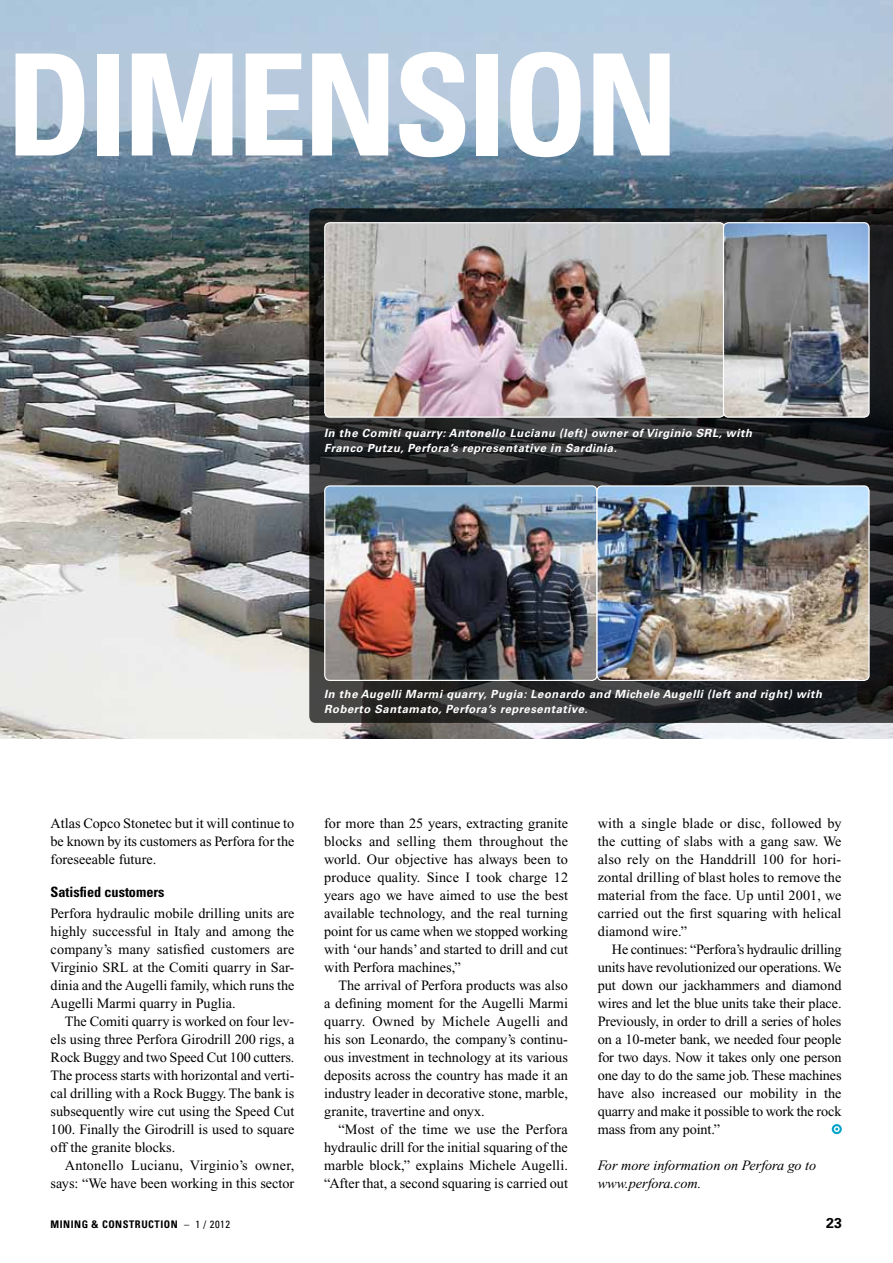
<style>
.page{position:relative;width:893px;height:1263px;background:#fff}
.page>*{position:absolute;margin:0;border:0;box-sizing:border-box;transform-origin:0 0}
.t1{font:700 condensed 141.15px "Univers";letter-spacing:-.03em;color:#fff}
.t2{font:14.25px/18px "Times New Roman";color:#000;text-align:justify}
.t3{font:italic 14.25px/18px "Times New Roman";color:#000}
.t4{font:700 condensed 14.25px "Univers";color:#000}
.t5{font:700 14.25px "Univers";color:#000}
.t6{font:italic 700 11.25px/15px "Univers";letter-spacing:.05em;color:#fff}
.t7{font:700 condensed 10.5px "Univers";letter-spacing:.05em;color:#000}
.s1{font-weight:400}
</style>
<div class="page">
<img style="left:0;top:0;width:893px;height:738px">
<svg style="left:309px;top:208px;width:584px;height:515px;background:#28292b"></svg>
<img style="left:326px;top:224px;width:542px;height:192px">
<div style="left:324px;top:222px;width:401px;height:196px;border:1px solid #fff;border-radius:5px"></div>
<img style="left:326px;top:486px;width:542px;height:194px">
<div style="left:324px;top:485px;width:273px;height:196px;border:1px solid #fff;border-radius:5px"></div>
<div style="left:723px;top:222px;width:147px;height:196px;border:1px solid #fff;border-radius:5px"></div>
<div style="left:596px;top:485px;width:274px;height:196px;border:1px solid #fff;border-radius:5px"></div>
<div style="left:832px;top:1124px;width:10px;height:10px;border:2px solid #00a3c9;border-radius:50%"></div>
<h1 class="t1" style="left:6px;top:19px;width:577px">DIMENSION</h1>
<p class="t6" style="left:324px;top:425px;width:429px">In the Comiti quarry: Antonello Lucianu (left) owner of Virginio SRL, with<br>Franco Putzu, Perfora’s representative in Sardinia.</p>
<p class="t6" style="left:324px;top:686px;width:499px">In the Augelli Marmi quarry, Pugia: Leonardo and Michele Augelli (left and right) with<br>Roberto Santamato, Perfora’s representative.</p>
<p class="t2" style="left:51px;top:814px;width:245px">Atlas Copco Stonetec but it will continue to be known by its customers as Perfora for the foreseeable future.</p>
<p class="t4" style="left:51px;top:883px;width:115px">Satisfied customers</p>
<p class="t2" style="left:51px;top:904px;width:245px">Perfora hydraulic mobile drilling units are highly successful in Italy and among the company’s many satisfied customers are Virginio SRL at the Comiti quarry in Sar&shy;dinia and the Augelli family, which runs the Augelli Marmi quarry in Puglia.</p>
<p class="t2" style="left:51px;top:1012px;width:245px;text-indent:14px">The Comiti quarry is worked on four lev&shy;els using three Perfora Girodrill 200 rigs, a Rock Buggy and two Speed Cut 100 cutters.<br>The process starts with horizontal and verti&shy;cal drilling with a Rock Buggy. The bank is subsequently wire cut using the Speed Cut 100. Finally the Girodrill is used to square off the granite blocks.</p>
<p class="t2" style="left:51px;top:1156px;width:245px;text-align:right">Antonello Lucianu, Virginio’s owner, says: “We have been working in this sector</p>
<p class="t2" style="left:324px;top:814px;width:245px">for more than 25 years, extracting granite blocks and selling them throughout the world. Our objective has always been to produce quality. Since I took charge 12 years ago we have aimed to use the best available technology, and the real turning point for us came when we stopped working with ‘our hands’ and started to drill and cut with Perfora machines,”</p>
<p class="t2" style="left:324px;top:976px;width:245px;text-indent:14px">The arrival of Perfora products was also a defining moment for the Augelli Marmi quarry. Owned by Michele Augelli and his son Leonardo, the company’s continu&shy;ous investment in technology at its various deposits across the country has made it an industry leader in decorative stone, marble, granite, travertine and onyx.</p>
<p class="t2" style="left:324px;top:1120px;width:245px;text-indent:14px">“Most of the time we use the Perfora hydraulic drill for the initial squaring of the marble block,” explains Michele Augelli. “After that, a second squaring is carried out</p>
<p class="t2" style="left:598px;top:814px;width:245px">with a single blade or disc, followed by the cutting of slabs with a gang saw. We also rely on the Handdrill 100 for hori&shy;zontal drilling of blast holes to remove the material from the face. Up until 2001, we carried out the first squaring with helical diamond wire.”</p>
<p class="t2" style="left:598px;top:940px;width:245px;text-indent:14px">He continues: “Perfora’s hydraulic drilling units have revolutionized our operations. We put down our jackhammers and diamond wires and let the blue units take their place.<br>Previously, in order to drill a series of holes on a 10-meter bank, we needed four people for two days. Now it takes only one person one day to do the same job. These machines have also increased our mobility in the quarry and make it possible to work the rock mass from any point.”</p>
<p class="t3" style="left:598px;top:1156px;width:220px">For more information on Perfora go to www.perfora.com.</p>
<p class="t7" style="left:51px;top:1218px;width:181px">Mining &amp; Construction <span class="s1">– 1 / 2012</span></p>
<p class="t5" style="left:826px;top:1215px;width:17px">23</p>
</div>
